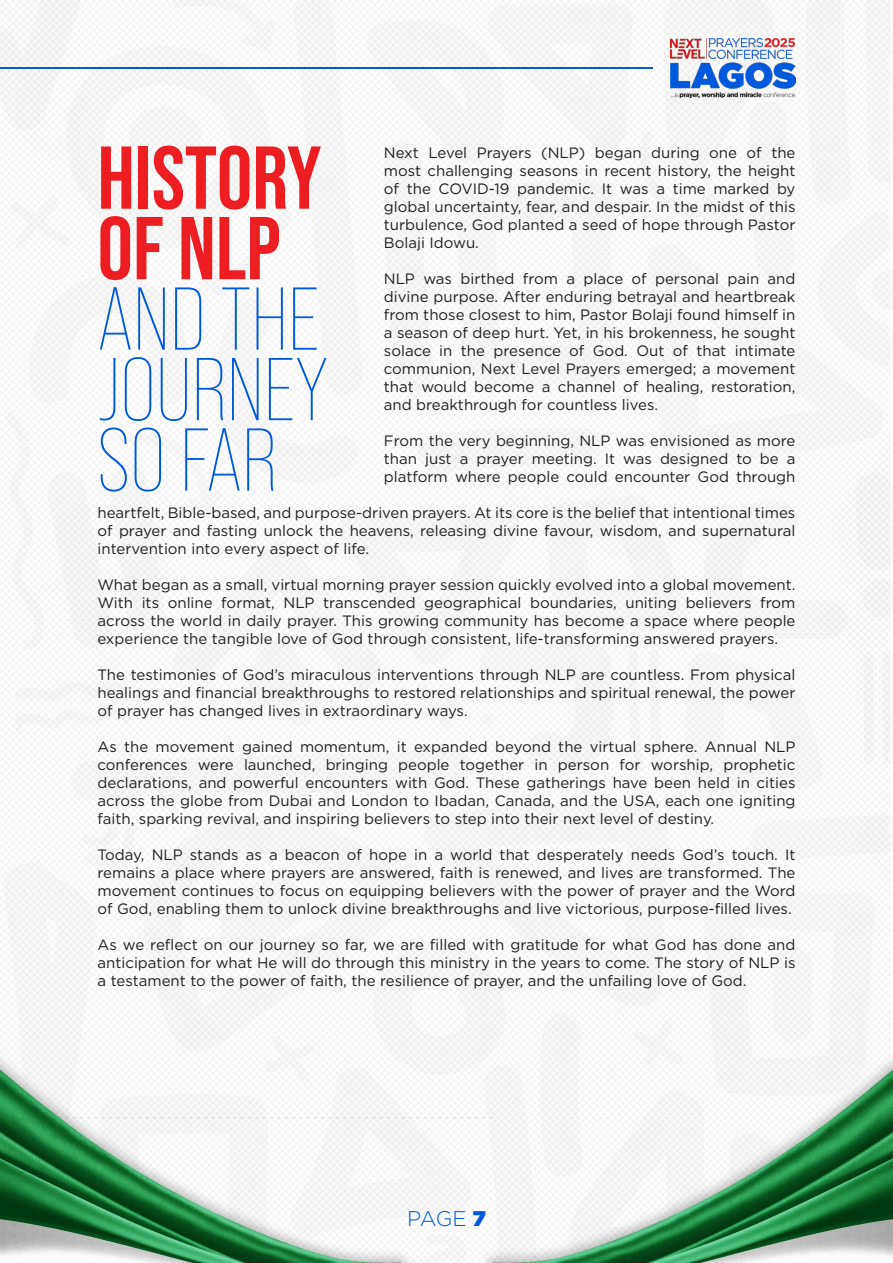
<style>
.page{position:relative;width:893px;height:1263px;background:#fff}
.page>*{position:absolute;margin:0;border:0;box-sizing:border-box;transform-origin:0 0}
.t1{font:300 88.95px/70.5px "Bebas Neue Pro";color:#0059dd;text-align:justify}
.t2{font:700 88.95px/70.5px "Bebas Neue Pro";color:#ed1e22}
.t3{font:300 21.15px "Gotham";color:#0059dd}
.t4{font:15px/18px "Gotham";color:#1f1f1f;text-align:justify}
.s1{font-weight:900}
</style>
<div class="page">
<img style="left:0;top:0;width:893px;height:1263px">
<img style="left:670px;top:39px;width:125px;height:59px">
<hr style="left:0;top:67px;width:652px;height:2px;background:#0059dd">
<h1 class="t2" style="left:98px;top:141px;width:226px">HISTORY<br>OF NLP</h1>
<h1 class="t1" style="left:98px;top:284px;width:233px">AND THE JOURNEY SO FAR</h1>
<p class="t4" style="left:384px;top:143px;width:413px">Next Level Prayers (NLP) began during one of the most challenging seasons in recent history, the height of the COVID-19 pandemic. It was a time marked by global uncertainty, fear, and despair. In the midst of this turbulence, God planted a seed of hope through Pastor Bolaji Idowu.</p>
<p class="t4" style="left:384px;top:269px;width:413px">NLP was birthed from a place of personal pain and divine purpose. After enduring betrayal and heartbreak from those closest to him, Pastor Bolaji found himself in a season of deep hurt. Yet, in his brokenness, he sought solace in the presence of God. Out of that intimate communion, Next Level Prayers emerged; a movement that would become a channel of healing, restoration, and breakthrough for countless lives.</p>
<p class="t4" style="left:384px;top:431px;width:413px">From the very beginning, NLP was envisioned as more than just a prayer meeting. It was designed to be a platform where people could encounter God through</p>
<p class="t4" style="left:98px;top:503px;width:699px">heartfelt, Bible-based, and purpose-driven prayers. At its core is the belief that intentional times of prayer and fasting unlock the heavens, releasing divine favour, wisdom, and supernatural intervention into every aspect of life.</p>
<p class="t4" style="left:98px;top:575px;width:699px">What began as a small, virtual morning prayer session quickly evolved into a global movement.<br>With its online format, NLP transcended geographical boundaries, uniting believers from across the world in daily prayer. This growing community has become a space where people experience the tangible love of God through consistent, life-transforming answered prayers.</p>
<p class="t4" style="left:98px;top:665px;width:699px">The testimonies of God’s miraculous interventions through NLP are countless. From physical healings and financial breakthroughs to restored relationships and spiritual renewal, the power of prayer has changed lives in extraordinary ways.</p>
<p class="t4" style="left:98px;top:737px;width:699px">As the movement gained momentum, it expanded beyond the virtual sphere. Annual NLP conferences were launched, bringing people together in person for worship, prophetic declarations, and powerful encounters with God. These gatherings have been held in cities across the globe from Dubai and London to Ibadan, Canada, and the USA, each one igniting faith, sparking revival, and inspiring believers to step into their next level of destiny.</p>
<p class="t4" style="left:98px;top:845px;width:699px">Today, NLP stands as a beacon of hope in a world that desperately needs God’s touch. It remains a place where prayers are answered, faith is renewed, and lives are transformed. The movement continues to focus on equipping believers with the power of prayer and the Word of God, enabling them to unlock divine breakthroughs and live victorious, purpose-filled lives.</p>
<p class="t4" style="left:98px;top:935px;width:699px">As we reflect on our journey so far, we are filled with gratitude for what God has done and anticipation for what He will do through this ministry in the years to come. The story of NLP is a testament to the power of faith, the resilience of prayer, and the unfailing love of God.</p>
<h2 class="t3" style="left:407px;top:1205px;width:80px">PAGE <span class="s1">7</span></h2>
</div>
